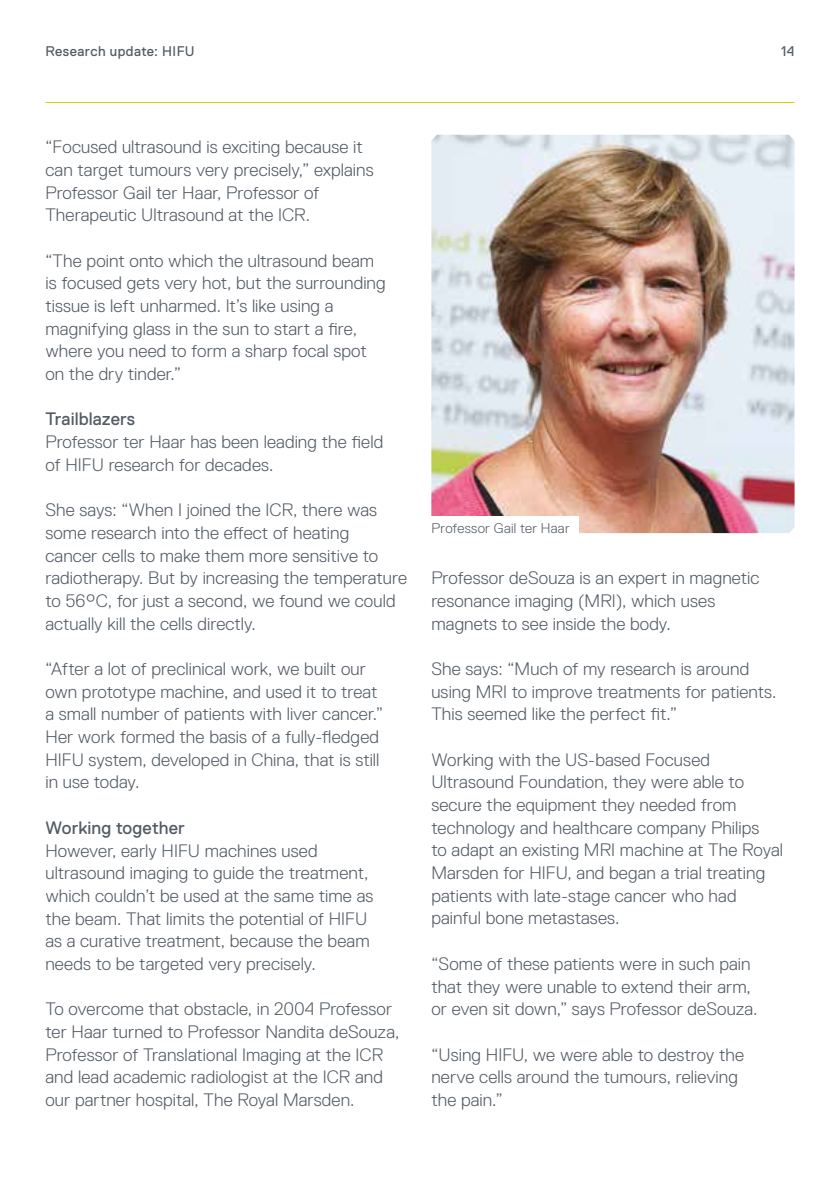
<style>
.page{position:relative;width:840px;height:1191px;background:#fff}
.page>*{position:absolute;margin:0;border:0;box-sizing:border-box;transform-origin:0 0}
.t1{font:300 18px/22.6px "Replica Pro";letter-spacing:.005em;color:#535b64}
.t2{font:18px "Replica Pro";letter-spacing:.005em;color:#535b64}
.t3{font:14px "Replica Pro";letter-spacing:.03em;color:#535b64}
.t4{font:300 14px "Replica Pro";letter-spacing:.02em;color:#535b64}
</style>
<div class="page">
<hr style="left:45px;top:102px;width:749px;height:1px;background:#cfd600">
<img style="left:431px;top:135px;width:363px;height:398px">
<div style="left:429px;top:516px;width:149px;height:23px;background:#fff"></div>
<p class="t3" style="left:45px;top:44px;width:151px">Research update: HIFU</p>
<p class="t3" style="left:780px;top:44px;width:15px">14</p>
<p class="t1" style="left:45px;top:136px;width:329px">“Focused ultrasound is exciting because it can target tumours very precisely,” explains Professor Gail ter Haar, Professor of Therapeutic Ultrasound at the ICR.</p>
<p class="t1" style="left:45px;top:249px;width:341px">“The point onto which the ultrasound beam is focused gets very hot, but the surrounding tissue is left unharmed. It’s like using a magnifying glass in the sun to start a fire, where you need to form a sharp focal spot on the dry tinder.”</p>
<p class="t2" style="left:45px;top:409px;width:91px">Trailblazers</p>
<p class="t1" style="left:45px;top:431px;width:339px">Professor ter Haar has been leading the field of HIFU research for decades.</p>
<p class="t1" style="left:45px;top:499px;width:363px">She says: “When I joined the ICR, there was some research into the effect of heating<br>cancer cells to make them more sensitive to radiotherapy. But by increasing the temperature to 56°C, for just a second, we found we could actually kill the cells directly.</p>
<p class="t1" style="left:45px;top:657px;width:339px">“After a lot of preclinical work, we built our own prototype machine, and used it to treat a small number of patients with liver cancer.” Her work formed the basis of a fully-fledged HIFU system, developed in China, that is still in use today.</p>
<p class="t2" style="left:45px;top:817px;width:141px">Working together</p>
<p class="t1" style="left:45px;top:839px;width:329px">However, early HIFU machines used ultrasound imaging to guide the treatment, which couldn’t be used at the same time as the beam. That limits the potential of HIFU as a curative treatment, because the beam needs to be targeted very precisely.</p>
<p class="t1" style="left:45px;top:998px;width:355px">To overcome that obstacle, in 2004 Professor ter Haar turned to Professor Nandita deSouza, Professor of Translational Imaging at the ICR and lead academic radiologist at the ICR and our partner hospital, The Royal Marsden.</p>
<p class="t4" style="left:431px;top:520px;width:139px">Professor Gail ter Haar</p>
<p class="t1" style="left:431px;top:567px;width:329px">Professor deSouza is an expert in magnetic resonance imaging (MRI), which uses magnets to see inside the body.</p>
<p class="t1" style="left:431px;top:657px;width:346px">She says: “Much of my research is around using MRI to improve treatments for patients.<br>This seemed like the perfect fit.”</p>
<p class="t1" style="left:431px;top:748px;width:353px">Working with the US-based Focused Ultrasound Foundation, they were able to secure the equipment they needed from technology and healthcare company Philips<br>to adapt an existing MRI machine at The Royal Marsden for HIFU, and began a trial treating patients with late-stage cancer who had painful bone metastases.</p>
<p class="t1" style="left:431px;top:952px;width:327px">“Some of these patients were in such pain that they were unable to extend their arm, or even sit down,” says Professor deSouza.</p>
<p class="t1" style="left:431px;top:1043px;width:314px">“Using HIFU, we were able to destroy the nerve cells around the tumours, relieving the pain.”</p>
</div>
